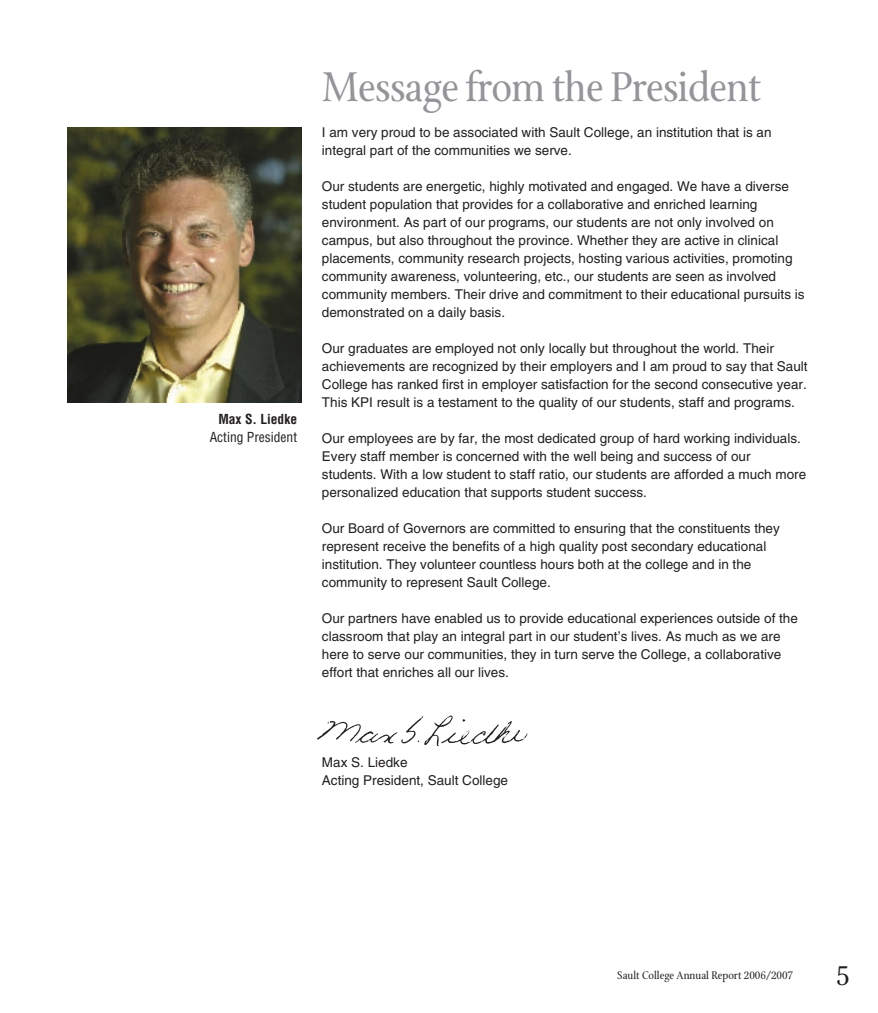
<style>
.page{position:relative;width:878px;height:1013px;background:#fff}
.page>*{position:absolute;margin:0;border:0;box-sizing:border-box;transform-origin:0 0}
.t1{font:45px "Stone Print";letter-spacing:-.015em;color:#939598}
.t2{font:30px "Stone Print";color:#231f20}
.body{font:13.5px/18px "Helvetica";color:#231f20}
.t3{font:condensed 13.5px "Helvetica";color:#231f20}
.index_bold{font:700 condensed 13.5px "Helvetica";color:#231f20}
.t4{font:12px "Stone Print";color:#231f20}
</style>
<div class="page">
<img style="left:317px;top:715px;width:211px;height:32px">
<img style="left:68px;top:127px;width:234px;height:275px">
<p class="index_bold" style="left:218px;top:411px;width:80px">Max S. Liedke</p>
<p class="t3" style="left:210px;top:429px;width:89px">Acting President</p>
<p class="t1" style="left:322px;top:61px;width:441px">Message from the President</p>
<p class="body" style="left:322px;top:123px;width:451px">I am very proud to be associated with Sault College, an institution that is an integral part of the communities we serve.</p>
<p class="body" style="left:322px;top:177px;width:484px">Our students are energetic, highly motivated and engaged. We have a diverse student population that provides for a collaborative and enriched learning environment. As part of our programs, our students are not only involved on campus, but also throughout the province. Whether they are active in clinical placements, community research projects, hosting various activities, promoting community awareness, volunteering, etc., our students are seen as involved community members. Their drive and commitment to their educational pursuits is demonstrated on a daily basis.</p>
<p class="body" style="left:322px;top:339px;width:487px">Our graduates are employed not only locally but throughout the world. Their achievements are recognized by their employers and I am proud to say that Sault College has ranked first in employer satisfaction for the second consecutive year.<br>This KPI result is a testament to the quality of our students, staff and programs.</p>
<p class="body" style="left:322px;top:429px;width:485px">Our employees are by far, the most dedicated group of hard working individuals.<br>Every staff member is concerned with the well being and success of our students. With a low student to staff ratio, our students are afforded a much more personalized education that supports student success.</p>
<p class="body" style="left:322px;top:519px;width:459px">Our Board of Governors are committed to ensuring that the constituents they represent receive the benefits of a high quality post secondary educational institution. They volunteer countless hours both at the college and in the community to represent Sault College.</p>
<p class="body" style="left:322px;top:609px;width:477px">Our partners have enabled us to provide educational experiences outside of the classroom that play an integral part in our student’s lives. As much as we are here to serve our communities, they in turn serve the College, a collaborative effort that enriches all our lives.</p>
<p class="body" style="left:322px;top:753px;width:87px">Max S. Liedke</p>
<p class="body" style="left:322px;top:771px;width:188px">Acting President, Sault College</p>
<p class="t4" style="left:617px;top:968px;width:177px">Sault College Annual Report 2006/2007</p>
<h2 class="t2" style="left:836px;top:958px;width:15px">5</h2>
</div>
